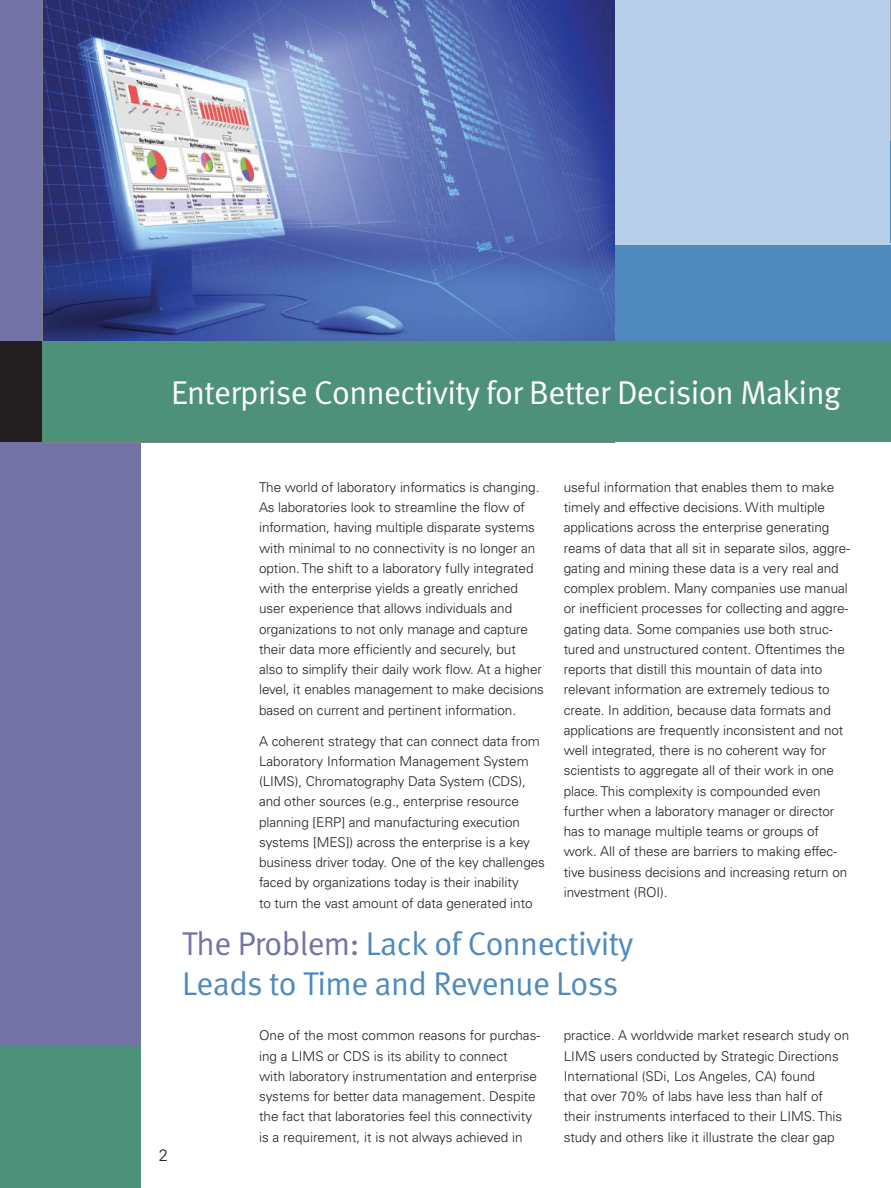
<style>
.page{position:relative;width:891px;height:1188px;background:#fff}
.page>*{position:absolute;margin:0;border:0;box-sizing:border-box;transform-origin:0 0}
.t1{font:33px/39.6px "Meta Normal LF";letter-spacing:-.02em;color:#4e8abe}
.t2{font:33px "Meta Normal LF";letter-spacing:-.02em;color:#fff}
.t3{font:300 16.5px "Univers";color:#231f20}
.t4{font:300 13.5px/20.2px "Univers";letter-spacing:-.005em;color:#231f20}
.s1{color:#7373a8}
</style>
<div class="page">
<div style="left:612px;top:0;width:279px;height:254px;background:#b8cfe9"></div>
<div style="left:615px;top:245px;width:276px;height:101px;background:#4e8abe"></div>
<div style="left:0;top:0;width:141px;height:1188px;background:#7373a8"></div>
<div style="left:0;top:1046px;width:141px;height:142px;background:#4d917b"></div>
<div style="left:0;top:342px;width:141px;height:100px;background:#231f20"></div>
<img style="left:44px;top:0;width:571px;height:342px">
<hr style="left:890px;top:142px;width:1px;height:101px;background:#4e8abe">
<div style="left:42px;top:342px;width:849px;height:100px;background:#4d917b"></div>
<h1 class="t2" style="left:171px;top:381px;width:671px">Enterprise Connectivity for Better Decision Making</h1>
<p class="t4" style="left:564px;top:478px;width:288px">useful information that enables them to make timely and effective decisions. With multiple applications across the enterprise generating reams of data that all sit in separate silos, aggre&shy;gating and mining these data is a very real and complex problem. Many companies use manual or inefficient processes for collecting and aggre&shy;gating data. Some companies use both struc&shy;tured and unstructured content. Oftentimes the reports that distill this mountain of data into relevant information are extremely tedious to create. In addition, because data formats and applications are frequently inconsistent and not well integrated, there is no coherent way for scientists to aggregate all of their work in one place. This complexity is compounded even further when a laboratory manager or director has to manage multiple teams or groups of work. All of these are barriers to making effec&shy;tive business decisions and increasing return on investment (ROI).</p>
<h1 class="t1" style="left:182px;top:926px;width:453px"><span class="s1">The Problem:</span> Lack of Connectivity<br>Leads to Time and Revenue Loss</h1>
<p class="t4" style="left:259px;top:478px;width:287px">The world of laboratory informatics is changing.<br>As laboratories look to streamline the flow of information, having multiple disparate systems with minimal to no connectivity is no longer an option. The shift to a laboratory fully integrated with the enterprise yields a greatly enriched user experience that allows individuals and organizations to not only manage and capture their data more efficiently and securely, but<br>also to simplify their daily work flow. At a higher level, it enables management to make decisions based on current and pertinent information.</p>
<p class="t4" style="left:259px;top:732px;width:287px">A coherent strategy that can connect data from Laboratory Information Management System (LIMS), Chromatography Data System (CDS), and other sources (e.g., enterprise resource planning [ERP] and manufacturing execution systems [MES]) across the enterprise is a key business driver today. One of the key challenges faced by organizations today is their inability<br>to turn the vast amount of data generated into</p>
<p class="t3" style="left:159px;top:1149px;width:11px">2</p>
<p class="t4" style="left:259px;top:1027px;width:283px">One of the most common reasons for purchas&shy;ing a LIMS or CDS is its ability to connect<br>with laboratory instrumentation and enterprise systems for better data management. Despite the fact that laboratories feel this connectivity is a requirement, it is not always achieved in</p>
<p class="t4" style="left:564px;top:1027px;width:287px">practice. A worldwide market research study on LIMS users conducted by Strategic Directions International (SDi, Los Angeles, CA) found<br>that over 70% of labs have less than half of their instruments interfaced to their LIMS. This study and others like it illustrate the clear gap</p>
</div>
